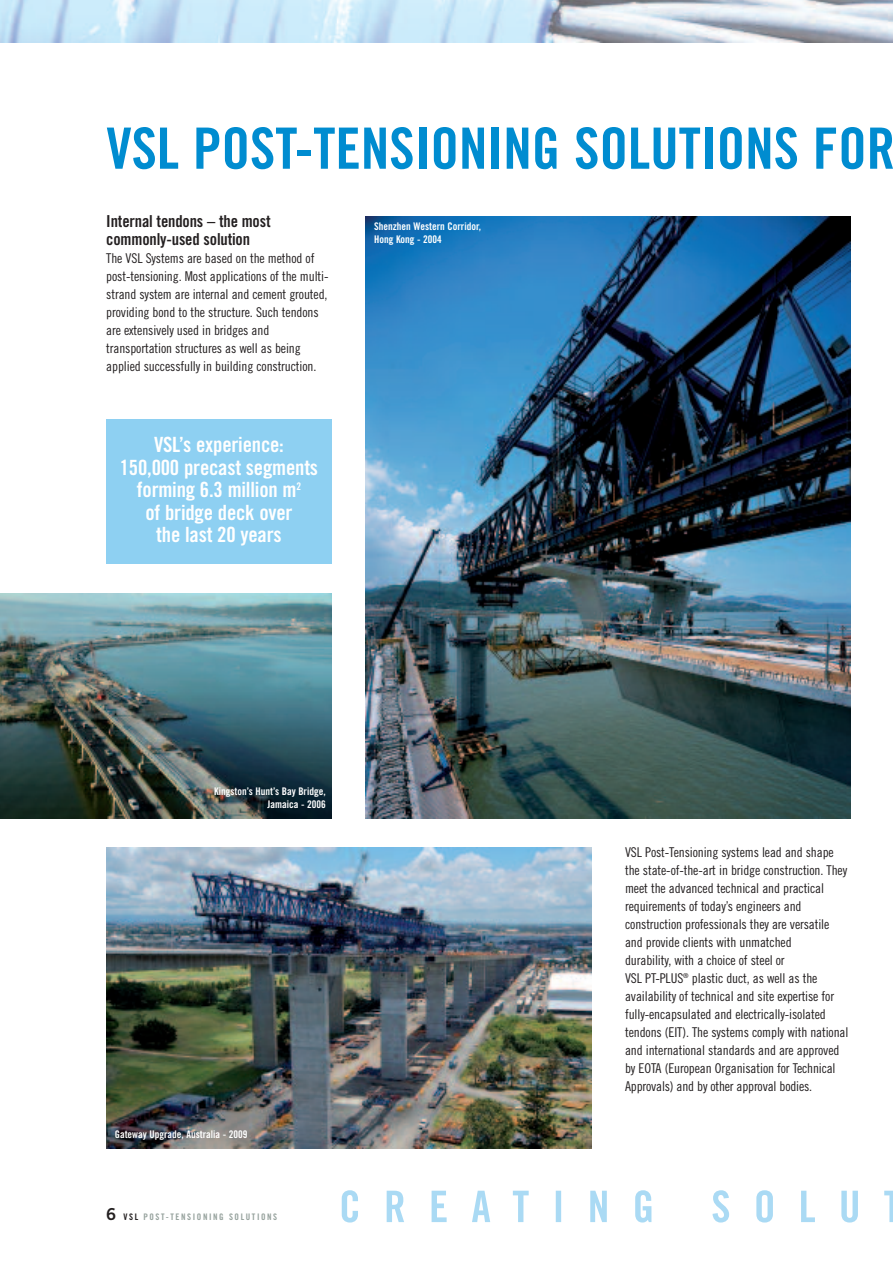
<style>
.page{position:relative;width:893px;height:1263px;background:#fff}
.page>*{position:absolute;margin:0;border:0;box-sizing:border-box;transform-origin:0 0}
.t1{font:57px "Trade Gothic Bold Cond Twenty";color:#008cd0}
.t2{font:21px/22.5px "Trade Gothic Bold Cond Twenty";letter-spacing:-.01em;color:#fff;text-align:center}
.t3{font:16.5px/18px "Trade Gothic Bold Cond Twenty";letter-spacing:-.01em;color:#231f20}
.t4{font:13.5px/18px "Trade Gothic Cond Eighteen";letter-spacing:-.01em;color:#231f20}
.t5{font:10.5px/12.6px "Trade Gothic Bold Cond Twenty";color:#fff}
.t6{font:9px "Trade Gothic Bold Cond Twenty";letter-spacing:.175em;color:#96a29d}
.s1{font-family:"Trade Gothic Bold Two";font-size:16.5px;color:#231f20}
.s2{color:#231f20}
</style>
<div class="page">
<img style="left:0;top:0;width:893px;height:43px">
<div style="left:106px;top:419px;width:226px;height:145px;background:#8ed0f2"></div>
<img style="left:0;top:594px;width:332px;height:224px">
<img style="left:366px;top:217px;width:484px;height:601px">
<img style="left:106px;top:848px;width:485px;height:300px">
<svg style="left:342px;top:1190px;width:551px;height:32px"></svg>
<h1 class="t1" style="left:106px;top:128px;width:790px">VSL POST-TENSIONING SOLUTIONS FOR</h1>
<p class="t3" style="left:106px;top:214px;width:166px">Internal tendons – the most commonly-used solution</p>
<p class="t4" style="left:106px;top:250px;width:224px">The VSL Systems are based on the method of post-tensioning. Most applications of the multi&shy;strand system are internal and cement grouted, providing bond to the structure. Such tendons are extensively used in bridges and transportation structures as well as being applied successfully in building construction.</p>
<h2 class="t2" style="left:120px;top:435px;width:200px">VSL’s experience:<br>150,000 precast segments forming 6.3 million m<sup>2<br></sup>of bridge deck over<br>the last 20 years</h2>
<p class="t5" style="left:374px;top:221px;width:108px">Shenzhen Western Corridor,<br>Hong Kong - 2004</p>
<p class="t5" style="left:214px;top:786px;width:113px;text-align:right">Kingston’s Hunt’s Bay Bridge,<br>Jamaica - 2006</p>
<p class="t5" style="left:115px;top:1128px;width:134px">Gateway Upgrade, Australia - 2009</p>
<p class="t6" style="left:106px;top:1214px;width:172px"><span class="s1">6</span> <span class="s2">VSL</span> POST-TENSIONING SOLUTIONS</p>
<p class="t4" style="left:625px;top:844px;width:225px">VSL Post-Tensioning systems lead and shape the state-of-the-art in bridge construction. They meet the advanced technical and practical requirements of today’s engineers and construction professionals they are versatile and provide clients with unmatched<br>durability, with a choice of steel or<br>VSL PT-PLUS<sup>®</sup> plastic duct, as well as the availability of technical and site expertise for fully-encapsulated and electrically-isolated tendons (EIT). The systems comply with national and international standards and are approved by EOTA (European Organisation for Technical Approvals) and by other approval bodies.</p>
</div>
